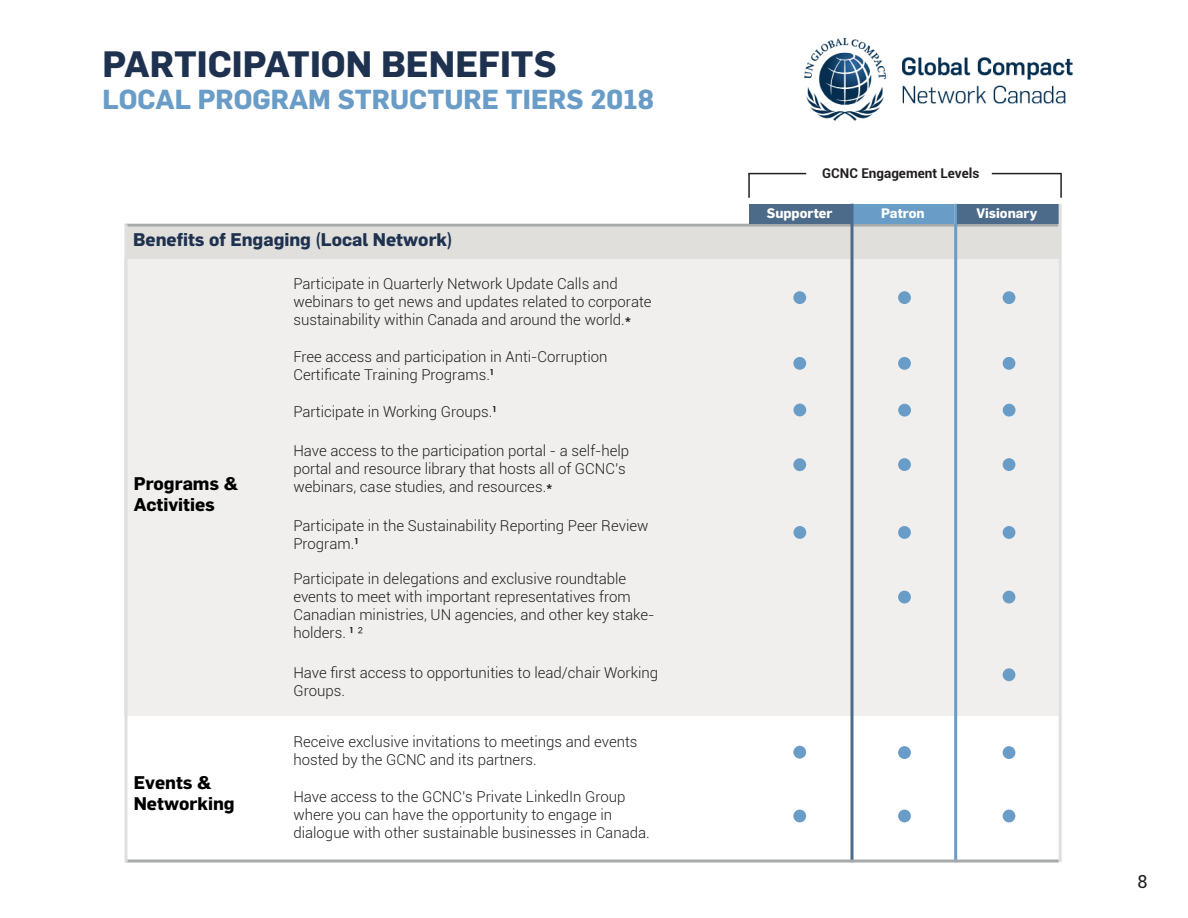
<style>
.page{position:relative;width:1188px;height:918px;background:#fff}
.page>*{position:absolute;margin:0;border:0;box-sizing:border-box;transform-origin:0 0}
.t1{font:700 36px "Flama";color:#1e3250}
.t2{font:700 27px "Flama";color:#699cc6}
.t3{font:700 18px/21.6px "Flama";color:#000}
.t4{font:700 18px "Flama";color:#1e3250}
.t5{font:18px "Roboto";color:#231f20}
.t6{font:300 15px/18px "Roboto";color:#231f20}
.t7{font:700 13.5px "Flama";color:#fff}
.t8{font:700 13.5px "Roboto";color:#231f20}
.s1{font-weight:400}
</style>
<div class="page">
<div style="left:125px;top:259px;width:936px;height:457px;background:#f0efed"></div>
<div style="left:125px;top:227px;width:935px;height:32px;background:#e1dfdc"></div>
<hr style="left:125px;top:224px;width:934px;height:3px;background:#a7a9ac">
<div style="left:749px;top:204px;width:101px;height:20px;background:#4c6b8b"></div>
<div style="left:853px;top:204px;width:101px;height:20px;background:#699cc6"></div>
<hr style="left:954px;top:204px;width:3px;height:658px;background:#699cc6">
<svg style="left:850px;top:204px;width:4px;height:656px;background:#748ba3"></svg>
<div style="left:957px;top:204px;width:102px;height:20px;background:#4c6b8b"></div>
<hr style="left:1059px;top:204px;width:3px;height:658px;background:#e1dfdc">
<div style="left:793px;top:357px;width:13px;height:13px;background:#699cc6;border-radius:50%"></div>
<div style="left:898px;top:458px;width:13px;height:13px;background:#699cc6;border-radius:50%"></div>
<div style="left:1003px;top:458px;width:12px;height:13px;background:#699cc6;border-radius:50%"></div>
<div style="left:1003px;top:591px;width:12px;height:12px;background:#699cc6;border-radius:50%"></div>
<div style="left:793px;top:458px;width:13px;height:13px;background:#699cc6;border-radius:50%"></div>
<div style="left:1003px;top:668px;width:12px;height:13px;background:#699cc6;border-radius:50%"></div>
<div style="left:898px;top:746px;width:13px;height:13px;background:#699cc6;border-radius:50%"></div>
<div style="left:898px;top:591px;width:13px;height:12px;background:#699cc6;border-radius:50%"></div>
<div style="left:793px;top:746px;width:13px;height:13px;background:#699cc6;border-radius:50%"></div>
<div style="left:1003px;top:746px;width:12px;height:13px;background:#699cc6;border-radius:50%"></div>
<img style="left:804px;top:37px;width:269px;height:84px">
<hr style="left:748px;top:174px;width:2px;height:24px;background:#231f20">
<hr style="left:748px;top:173px;width:58px;height:1px;background:#231f20">
<hr style="left:1060px;top:174px;width:2px;height:24px;background:#231f20">
<hr style="left:992px;top:173px;width:70px;height:1px;background:#231f20">
<div style="left:793px;top:810px;width:13px;height:12px;background:#699cc6;border-radius:50%"></div>
<div style="left:898px;top:810px;width:13px;height:12px;background:#699cc6;border-radius:50%"></div>
<div style="left:1003px;top:810px;width:12px;height:12px;background:#699cc6;border-radius:50%"></div>
<div style="left:898px;top:357px;width:13px;height:13px;background:#699cc6;border-radius:50%"></div>
<div style="left:1003px;top:357px;width:12px;height:13px;background:#699cc6;border-radius:50%"></div>
<div style="left:1003px;top:291px;width:12px;height:13px;background:#699cc6;border-radius:50%"></div>
<div style="left:898px;top:291px;width:13px;height:13px;background:#699cc6;border-radius:50%"></div>
<div style="left:793px;top:291px;width:13px;height:13px;background:#699cc6;border-radius:50%"></div>
<div style="left:1003px;top:404px;width:13px;height:13px;background:#699cc6;border-radius:50%"></div>
<div style="left:898px;top:404px;width:13px;height:13px;background:#699cc6;border-radius:50%"></div>
<div style="left:793px;top:404px;width:13px;height:12px;background:#699cc6;border-radius:50%"></div>
<div style="left:898px;top:526px;width:13px;height:13px;background:#699cc6;border-radius:50%"></div>
<div style="left:1003px;top:526px;width:12px;height:13px;background:#699cc6;border-radius:50%"></div>
<div style="left:793px;top:526px;width:13px;height:13px;background:#699cc6;border-radius:50%"></div>
<hr style="left:125px;top:860px;width:934px;height:2px;background:#a7a9ac">
<hr style="left:124px;top:224px;width:4px;height:638px;background:#e1dfdc">
<p class="t1" style="left:102px;top:42px;width:455px">PARTICIPATION BENEFITS</p>
<p class="t2" style="left:102px;top:83px;width:553px">LOCAL PROGRAM STRUCTURE TIERS 2018</p>
<p class="t4" style="left:133px;top:228px;width:321px">Benefits of Engaging (Local Network)</p>
<p class="t6" style="left:293px;top:274px;width:360px">Participate in Quarterly Network Update Calls and webinars to get news and updates related to corporate sustainability within Canada and around the world.<span class="s1">*</span></p>
<p class="t6" style="left:293px;top:347px;width:316px">Free access and participation in Anti-Corruption</p>
<p class="t6" style="left:293px;top:365px;width:202px">Certificate Training Programs.<span class="s1">¹</span></p>
<p class="t3" style="left:134px;top:472px;width:106px">Programs &amp;<br>Activities</p>
<p class="t3" style="left:134px;top:771px;width:102px">Events &amp;<br>Networking</p>
<p class="t6" style="left:293px;top:403px;width:205px">Participate in Working Groups.<span class="s1">¹</span></p>
<p class="t6" style="left:293px;top:441px;width:337px">Have access to the participation portal - a self-help portal and resource library that hosts all of GCNC’s webinars, case studies, and resources.<span class="s1">*</span></p>
<p class="t6" style="left:293px;top:516px;width:357px">Participate in the Sustainability Reporting Peer Review<br>Program.<span class="s1">¹</span></p>
<p class="t6" style="left:293px;top:569px;width:363px">Participate in delegations and exclusive roundtable events to meet with important representatives from Canadian ministries, UN agencies, and other key stake&shy;holders. <span class="s1">¹</span> ²</p>
<p class="t6" style="left:293px;top:663px;width:366px">Have first access to opportunities to lead/chair Working<br>Groups.</p>
<p class="t6" style="left:293px;top:732px;width:346px">Receive exclusive invitations to meetings and events hosted by the GCNC and its partners.</p>
<p class="t6" style="left:293px;top:787px;width:334px">Have access to the GCNC’s Private LinkedIn Group where you can have the opportunity to engage in</p>
<p class="t6" style="left:293px;top:823px;width:358px">dialogue with other sustainable businesses in Canada.</p>
<p class="t8" style="left:822px;top:164px;width:159px">GCNC Engagement Levels</p>
<p class="t7" style="left:767px;top:205px;width:67px">Supporter</p>
<p class="t7" style="left:881px;top:205px;width:45px">Patron</p>
<p class="t7" style="left:976px;top:205px;width:62px">Visionary</p>
<p class="t5" style="left:1138px;top:869px;width:12px">8</p>
</div>
